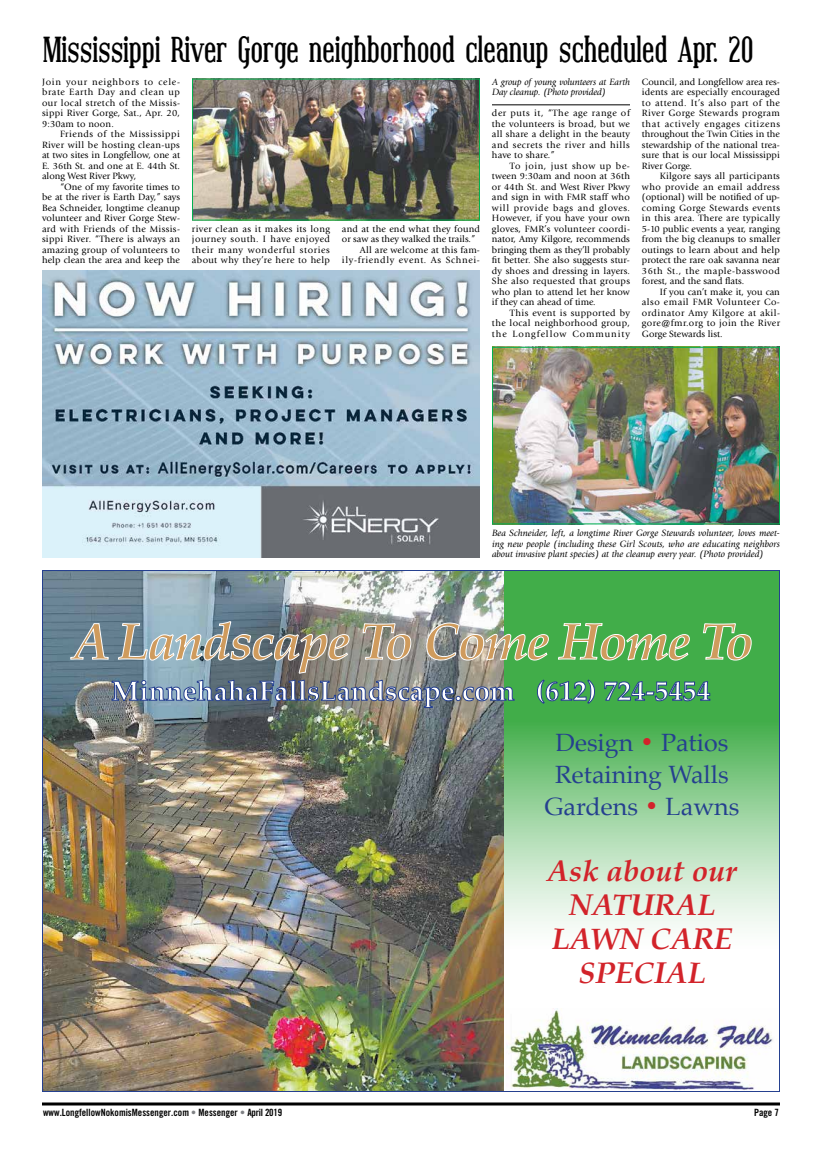
<style>
.page{position:relative;width:828px;height:1152px;background:#fff}
.page>*{position:absolute;margin:0;border:0;box-sizing:border-box;transform-origin:0 0}
.t1{font:700 36px "Covington Cond";letter-spacing:-.03em;color:#000}
.t2{font:italic 700 30px/34px "Palatino";color:#d2232a;text-align:center}
.t3{font:25px/32px "Palatino";color:#25408f;text-align:center}
.t4{font:10px "Trade Gothic LT Std Bd Cn 20";color:#000}
.t5{font:9.5px/10.5px "Giovanni Std";letter-spacing:.02em;color:#000;text-align:justify}
.t6{font:italic 9.5px/10.5px "Giovanni Std";letter-spacing:-.01em;color:#000}
.t7{font:9.5px "Giovanni Std";color:#000}
.t8{font:9.5px "Giovanni Std";letter-spacing:.07em;color:#000}
.s1{font-weight:700;color:#d2232a}
.s2{color:#808285}
</style>
<div class="page">
<svg style="left:42px;top:1102px;width:738px;height:4px;background:#3f3f3f"></svg>
<img style="left:44px;top:572px;width:460px;height:518px">
<svg style="left:504px;top:572px;width:274px;height:355px;background:#8ece92"></svg>
<img style="left:507px;top:1009px;width:266px;height:81px">
<svg style="left:70px;top:621px;width:682px;height:53px;background:#79a07a"></svg>
<img style="left:112px;top:595px;width:598px;height:113px">
<img style="left:42px;top:270px;width:438px;height:288px">
<img style="left:194px;top:81px;width:284px;height:138px">
<div style="left:192px;top:79px;width:288px;height:142px;border:1px solid #00b04f"></div>
<img style="left:494px;top:349px;width:284px;height:173px">
<div style="left:492px;top:347px;width:288px;height:177px;border:1px solid #00b04f"></div>
<hr style="left:492px;top:104px;width:138px;height:1px;background:#000">
<h1 class="t1" style="left:42px;top:32px;width:713px">Mississippi River Gorge neighborhood cleanup scheduled Apr. 20</h1>
<p class="t5" style="left:42px;top:77px;width:140px">Join your neighbors to cele&shy;brate Earth Day and clean up our local stretch of the Missis&shy;sippi River Gorge, Sat., Apr. 20, 9:30am to noon.</p>
<p class="t5" style="left:42px;top:129px;width:140px;text-indent:18px">Friends of the Mississippi River will be hosting clean-ups at two sites in Longfellow, one at E. 36th St. and one at E. 44th St. along West River Pkwy,</p>
<p class="t5" style="left:42px;top:182px;width:140px;text-indent:18px">“One of my favorite times to be at the river is Earth Day,” says Bea Schneider, longtime cleanup volunteer and River Gorge Stew&shy;ard with Friends of the Missis&shy;sippi River. “There is always an amazing group of volunteers to help clean the area and keep the</p>
<p class="t6" style="left:492px;top:77px;width:140px">A group of young volunteers at Earth<br>Day cleanup. (Photo provided)</p>
<p class="t5" style="left:642px;top:77px;width:140px">Council, and Longfellow area res&shy;idents are especially encouraged to attend. It’s also part of the River Gorge Stewards program that actively engages citizens throughout the Twin Cities in the stewardship of the national trea&shy;sure that is our local Mississippi River Gorge.</p>
<p class="t5" style="left:642px;top:171px;width:140px;text-indent:18px">Kilgore says all participants who provide an email address (optional) will be notified of up&shy;coming Gorge Stewards events in this area. There are typically 5-10 public events a year, ranging from the big cleanups to smaller outings to learn about and help protect the rare oak savanna near 36th St., the maple-basswood forest, and the sand flats.</p>
<p class="t5" style="left:642px;top:287px;width:140px;text-indent:18px">If you can’t make it, you can also email FMR Volunteer Co&shy;ordinator Amy Kilgore at akil&shy;gore@fmr.org to join the River Gorge Stewards list.</p>
<p class="t5" style="left:492px;top:108px;width:140px">der puts it, “The age range of the volunteers is broad, but we all share a delight in the beauty and secrets the river and hills have to share.”</p>
<p class="t5" style="left:492px;top:161px;width:140px;text-indent:18px">To join, just show up be&shy;tween 9:30am and noon at 36th or 44th St. and West River Pkwy and sign in with FMR staff who will provide bags and gloves.<br>However, if you have your own gloves, FMR’s volunteer coordi&shy;nator, Amy Kilgore, recommends bringing them as they’ll probably fit better. She also suggests stur&shy;dy shoes and dressing in layers.<br>She also requested that groups who plan to attend let her know if they can ahead of time.</p>
<p class="t5" style="left:492px;top:308px;width:140px;text-indent:18px">This event is supported by the local neighborhood group, the Longfellow Community</p>
<p class="t5" style="left:192px;top:224px;width:140px">river clean as it makes its long journey south. I have enjoyed their many wonderful stories about why they’re here to help</p>
<p class="t5" style="left:342px;top:224px;width:139px">and at the end what they found</p>
<p class="t7" style="left:342px;top:234px;width:135px">or saw as they walked the trails.”</p>
<p class="t5" style="left:360px;top:245px;width:121px">All are welcome at this fam-</p>
<p class="t8" style="left:342px;top:255px;width:139px">ily-friendly event. As Schnei-</p>
<p class="t6" style="left:492px;top:528px;width:289px;text-align:justify">Bea Schneider, left, a longtime River Gorge Stewards volunteer, loves meet&shy;ing new people (including these Girl Scouts, who are educating neighbors about invasive plant species) at the cleanup every year. (Photo provided)</p>
<h3 class="t3" style="left:545px;top:726px;width:196px">Design <span class="s1">•</span> Patios<br>Retaining Walls<br>Gardens <span class="s1">•</span> Lawns</h3>
<h2 class="t2" style="left:547px;top:854px;width:191px">Ask about our<br>NATURAL<br>LAWN CARE<br>SPECIAL</h2>
<p class="t4" style="left:43px;top:1107px;width:241px">www.LongfellowNokomisMessenger.com <span class="s2">•</span> Messenger <span class="s2">•</span> April 2019</p>
<p class="t4" style="left:754px;top:1107px;width:26px">Page 7</p>
</div>
